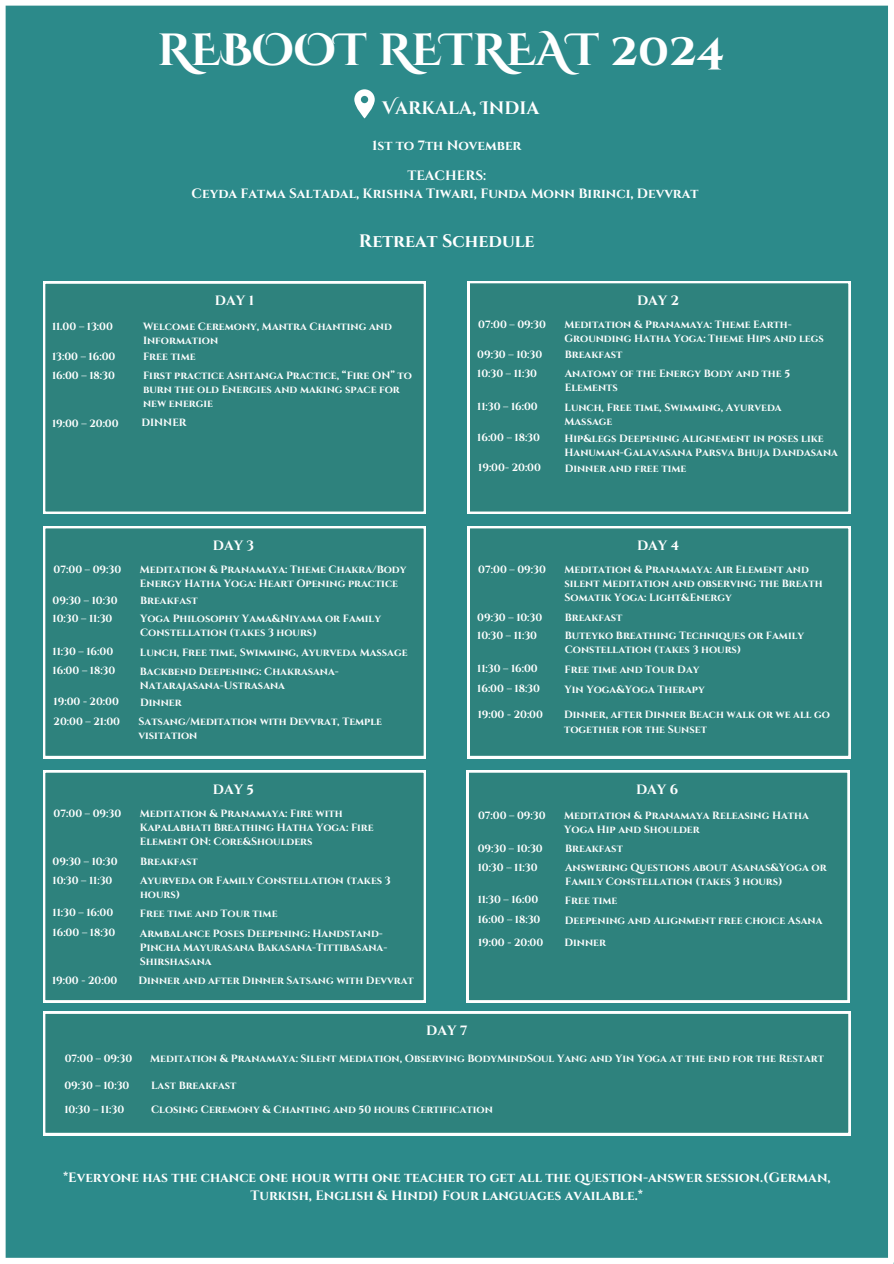
<style>
.page{position:relative;width:894px;height:1264px;background:#fff}
.page>*{position:absolute;margin:0;border:0;box-sizing:border-box;transform-origin:0 0}
.t1{font:700 45px "Cinzel Decorative";color:#fff}
.t2{font:700 18px "Cinzel";color:#fff}
.t3{font:700 18px "Cinzel Decorative";color:#fff}
.t4{font:700 13.5px/18px "Cinzel";color:#fff;text-align:center}
.t5{font:700 10.5px/14px "Cinzel";color:#fff}
</style>
<div class="page">
<div style="left:0;top:0;width:893px;height:1263px;background:#2c8a8a"></div>
<div style="left:0;top:0;width:893px;height:6px;background:#fff"></div>
<div style="left:0;top:1257px;width:893px;height:6px;background:#fff"></div>
<div style="left:0;top:0;width:6px;height:1263px;background:#fff"></div>
<div style="left:887px;top:0;width:6px;height:1262px;background:#fff"></div>
<div style="left:43px;top:281px;width:383px;height:232px;background:#2e827d"></div>
<div style="left:43px;top:1011px;width:807px;height:123px;background:#2e827d"></div>
<svg style="left:354px;top:89px;width:20px;height:29px"></svg>
<div style="left:467px;top:281px;width:383px;height:233px;background:#2e827d"></div>
<div style="left:43px;top:526px;width:383px;height:232px;background:#2e827d"></div>
<div style="left:467px;top:526px;width:383px;height:232px;background:#2e827d"></div>
<div style="left:43px;top:770px;width:383px;height:232px;background:#2e827d"></div>
<div style="left:466px;top:770px;width:383px;height:232px;background:#2e827d"></div>
<p class="t1" style="left:158px;top:21px;width:568px">REBOOT RETREAT 2024</p>
<h1 class="t3" style="left:382px;top:96px;width:158px">VARKALA, INDIA</h1>
<h2 class="t4" style="left:372px;top:137px;width:151px">1st to 7th November</h2>
<h4 class="t4" style="left:192px;top:167px;width:508px">TEACHERS:<br>Ceyda Fatma Saltadal, Krishna Tiwari, Funda Monn Birinci, Devvrat</h4>
<h4 class="t4" style="left:215px;top:292px;width:40px">DAY 1</h4>
<p class="t2" style="left:359px;top:230px;width:177px">Retreat Schedule</p>
<p class="t4" style="left:637px;top:292px;width:44px">DAY 2</p>
<h2 class="t5" style="left:52px;top:319px;width:62px">11.00 – 13:00</h2>
<p class="t5" style="left:143px;top:319px;width:250px">Welcome Ceremony, Mantra Chanting and<br>Information</p>
<p class="t5" style="left:52px;top:350px;width:65px">13:00 – 16:00</p>
<p class="t5" style="left:143px;top:350px;width:54px">Free time</p>
<p class="t5" style="left:52px;top:368px;width:64px">16:00 – 18:30</p>
<h3 class="t5" style="left:143px;top:368px;width:270px">First practice Ashtanga Practice, “Fire ON” to burn the old Energies and making space for new energie</h3>
<p class="t5" style="left:52px;top:417px;width:68px">19:00 – 20:00</p>
<p class="t5" style="left:141px;top:416px;width:47px">DINNER</p>
<h5 class="t5" style="left:478px;top:318px;width:69px">07:00 – 09:30</h5>
<p class="t5" style="left:564px;top:318px;width:261px">Meditation &amp; Pranamaya: Theme Earth-<br>Grounding Hatha Yoga: Theme Hips and legs</p>
<p class="t5" style="left:477px;top:348px;width:67px">09:30 – 10:30</p>
<p class="t5" style="left:564px;top:348px;width:59px">Breakfast</p>
<p class="t5" style="left:477px;top:367px;width:61px">10:30 – 11:30</p>
<p class="t5" style="left:564px;top:367px;width:227px">Anatomy of the Energy Body and the 5<br>Elements</p>
<p class="t5" style="left:477px;top:399px;width:62px">11:30 – 16:00</p>
<h3 class="t5" style="left:564px;top:400px;width:219px">Lunch, Free time, Swimming, Ayurveda<br>Massage</h3>
<p class="t5" style="left:477px;top:431px;width:64px">16:00 – 18:30</p>
<p class="t5" style="left:564px;top:432px;width:275px">Hip&amp;legs Deepening Alignement in poses like<br>Hanuman-Galavasana Parsva Bhuja Dandasana</p>
<p class="t5" style="left:478px;top:461px;width:64px">19:00- 20:00</p>
<p class="t5" style="left:564px;top:462px;width:123px">Dinner and free time</p>
<p class="t4" style="left:213px;top:537px;width:43px">DAY 3</p>
<p class="t5" style="left:54px;top:563px;width:69px">07:00 – 09:30</p>
<h3 class="t5" style="left:140px;top:563px;width:268px">Meditation &amp; Pranamaya: Theme Chakra/Body<br>Energy Hatha Yoga: Heart Opening practice</h3>
<p class="t5" style="left:53px;top:593px;width:67px">09:30 – 10:30</p>
<p class="t5" style="left:140px;top:593px;width:59px">Breakfast</p>
<p class="t5" style="left:53px;top:612px;width:61px">10:30 – 11:30</p>
<p class="t5" style="left:140px;top:612px;width:242px">Yoga Philosophy Yama&amp;Niyama or Family<br>Constellation (takes 3 hours)</p>
<p class="t5" style="left:53px;top:644px;width:62px">11:30 – 16:00</p>
<p class="t5" style="left:140px;top:645px;width:269px">Lunch, Free time, Swimming, Ayurveda Massage</p>
<p class="t5" style="left:53px;top:664px;width:64px">16:00 – 18:30</p>
<p class="t5" style="left:140px;top:665px;width:200px">Backbend Deepening: Chakrasana-<br>Natarajasana-Ustrasana</p>
<p class="t5" style="left:54px;top:694px;width:67px">19:00 - 20:00</p>
<p class="t5" style="left:140px;top:695px;width:43px">Dinner</p>
<p class="t5" style="left:54px;top:715px;width:68px">20:00 – 21:00</p>
<p class="t5" style="left:138px;top:715px;width:245px">Satsang/Meditation with Devvrat, Temple visitation</p>
<p class="t4" style="left:637px;top:537px;width:44px">DAY 4</p>
<p class="t5" style="left:478px;top:563px;width:69px">07:00 – 09:30</p>
<h3 class="t5" style="left:564px;top:563px;width:259px">Meditation &amp; Pranamaya: Air Element and silent Meditation and observing the Breath<br>Somatik Yoga: Light&amp;Energy</h3>
<p class="t5" style="left:477px;top:610px;width:67px">09:30 – 10:30</p>
<p class="t5" style="left:564px;top:610px;width:59px">Breakfast</p>
<p class="t5" style="left:477px;top:629px;width:61px">10:30 – 11:30</p>
<p class="t5" style="left:564px;top:629px;width:241px">Buteyko Breathing Techniques or Family<br>Constellation (takes 3 hours)</p>
<p class="t5" style="left:477px;top:662px;width:62px">11:30 – 16:00</p>
<p class="t5" style="left:564px;top:663px;width:136px">Free time and Tour Day</p>
<p class="t5" style="left:477px;top:681px;width:64px">16:00 – 18:30</p>
<p class="t5" style="left:564px;top:682px;width:142px">Yin Yoga&amp;Yoga Therapy</p>
<p class="t5" style="left:477px;top:707px;width:67px">19:00 - 20:00</p>
<p class="t5" style="left:564px;top:708px;width:267px">Dinner, after Dinner Beach walk or we all go together for the Sunset</p>
<p class="t4" style="left:213px;top:781px;width:43px">DAY 5</p>
<p class="t5" style="left:54px;top:807px;width:69px">07:00 – 09:30</p>
<h3 class="t5" style="left:140px;top:807px;width:235px">Meditation &amp; Pranamaya: Fire with<br>Kapalabhati Breathing Hatha Yoga: Fire<br>Element ON: Core&amp;Shoulders</h3>
<p class="t5" style="left:53px;top:855px;width:67px">09:30 – 10:30</p>
<p class="t5" style="left:140px;top:855px;width:59px">Breakfast</p>
<p class="t5" style="left:53px;top:873px;width:61px">10:30 – 11:30</p>
<p class="t5" style="left:140px;top:873px;width:252px">Ayurveda or Family Constellation (takes 3 hours)</p>
<p class="t5" style="left:53px;top:906px;width:62px">11:30 – 16:00</p>
<p class="t5" style="left:140px;top:907px;width:139px">Free time and Tour time</p>
<p class="t5" style="left:53px;top:925px;width:64px">16:00 – 18:30</p>
<p class="t5" style="left:140px;top:926px;width:249px">Armbalance Poses Deepening: Handstand-<br>Pincha Mayurasana Bakasana-Tittibasana-<br>Shirshasana</p>
<p class="t5" style="left:52px;top:973px;width:67px">19:00 - 20:00</p>
<p class="t5" style="left:138px;top:974px;width:277px">Dinner and after Dinner Satsang with Devvrat</p>
<p class="t4" style="left:636px;top:781px;width:44px">DAY 6</p>
<p class="t5" style="left:478px;top:809px;width:69px">07:00 – 09:30</p>
<p class="t5" style="left:564px;top:809px;width:246px">Meditation &amp; Pranamaya Releasing Hatha<br>Yoga Hip and Shoulder</p>
<p class="t5" style="left:477px;top:841px;width:67px">09:30 – 10:30</p>
<p class="t5" style="left:565px;top:841px;width:59px">Breakfast</p>
<p class="t5" style="left:477px;top:860px;width:61px">10:30 – 11:30</p>
<p class="t5" style="left:565px;top:860px;width:263px">Answering Questions about Asanas&amp;Yoga or<br>Family Constellation (takes 3 hours)</p>
<p class="t5" style="left:477px;top:893px;width:62px">11:30 – 16:00</p>
<h3 class="t5" style="left:564px;top:894px;width:54px">Free time</h3>
<p class="t5" style="left:477px;top:912px;width:64px">16:00 – 18:30</p>
<p class="t5" style="left:564px;top:913px;width:259px">Deepening and Alignment free choice Asana</p>
<p class="t5" style="left:478px;top:936px;width:67px">19:00 - 20:00</p>
<p class="t5" style="left:564px;top:935px;width:43px">Dinner</p>
<p class="t4" style="left:426px;top:1022px;width:43px">DAY 7</p>
<p class="t5" style="left:65px;top:1051px;width:69px">07:00 – 09:30</p>
<h3 class="t5" style="left:150px;top:1051px;width:675px">Meditation &amp; Pranamaya: Silent Mediation, Observing BodyMindSoul Yang and Yin Yoga at the end for the Restart</h3>
<p class="t5" style="left:64px;top:1078px;width:67px">09:30 – 10:30</p>
<p class="t5" style="left:151px;top:1078px;width:87px">Last Breakfast</p>
<p class="t5" style="left:64px;top:1102px;width:61px">10:30 – 11:30</p>
<p class="t5" style="left:151px;top:1102px;width:343px">Closing Ceremony &amp; Chanting and 50 hours Certification</p>
<p class="t4" style="left:63px;top:1168px;width:768px">*Everyone has the chance one hour with one teacher to get all the question-answer session.(German,<br>Turkish, English &amp; Hindi) Four languages available.*</p>
</div>
